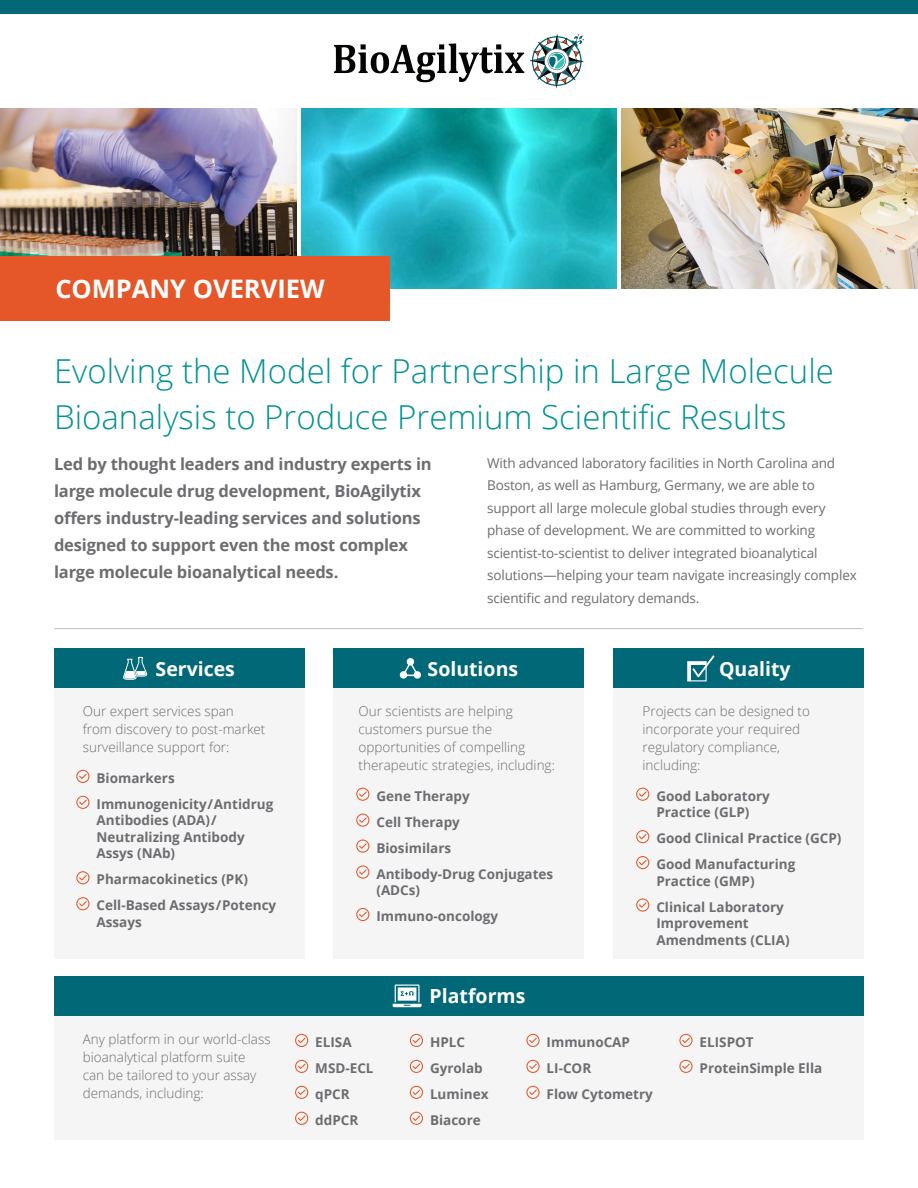
<style>
.page{position:relative;width:918px;height:1188px;background:#fff}
.page>*{position:absolute;margin:0;border:0;box-sizing:border-box;transform-origin:0 0}
.Section-Header_Numbe{font:300 33px/46.5px "Open Sans";color:#009390}
.Section-Header_Numbe-2{font:700 25.5px "Open Sans";color:#fff}
.Section-Header_Numbe-3{font:700 19.5px "Open Sans";color:#fff}
.Body{font:700 16.5px/27px "Open Sans";letter-spacing:-.01em;color:#6c6d70}
.Body-2{font:700 13.5px/16.5px "Open Sans";color:#6c6d70}
.Body-3{font:300 13.5px/18px "Open Sans";color:#6c6d70}
.Body-4{font:13.5px/22.5px "Open Sans";letter-spacing:-.01em;color:#6c6d70}
</style>
<div class="page">
<div style="left:54px;top:648px;width:250px;height:311px;background:#f5f5f6"></div>
<div style="left:54px;top:1016px;width:810px;height:123px;background:#f5f5f6"></div>
<div style="left:614px;top:648px;width:250px;height:311px;background:#f5f5f6"></div>
<div style="left:334px;top:648px;width:250px;height:311px;background:#f5f5f6"></div>
<div style="left:54px;top:648px;width:250px;height:40px;background:#006877"></div>
<div style="left:54px;top:976px;width:810px;height:40px;background:#006877"></div>
<div style="left:614px;top:648px;width:250px;height:40px;background:#006877"></div>
<div style="left:334px;top:648px;width:250px;height:40px;background:#006877"></div>
<img style="left:0;top:108px;width:297px;height:148px">
<img style="left:621px;top:108px;width:297px;height:180px">
<img style="left:301px;top:108px;width:316px;height:180px">
<div style="left:0;top:0;width:918px;height:14px;background:#006877"></div>
<svg style="left:76px;top:770px;width:14px;height:13px"></svg>
<svg style="left:76px;top:796px;width:14px;height:13px"></svg>
<svg style="left:76px;top:871px;width:14px;height:13px"></svg>
<svg style="left:76px;top:897px;width:14px;height:13px"></svg>
<svg style="left:295px;top:1034px;width:13px;height:13px"></svg>
<svg style="left:295px;top:1060px;width:13px;height:13px"></svg>
<svg style="left:295px;top:1086px;width:13px;height:13px"></svg>
<svg style="left:295px;top:1112px;width:13px;height:13px"></svg>
<svg style="left:636px;top:788px;width:13px;height:13px"></svg>
<svg style="left:636px;top:830px;width:13px;height:13px"></svg>
<svg style="left:636px;top:856px;width:13px;height:13px"></svg>
<svg style="left:636px;top:898px;width:13px;height:14px"></svg>
<svg style="left:356px;top:788px;width:13px;height:13px"></svg>
<svg style="left:356px;top:814px;width:13px;height:13px"></svg>
<svg style="left:356px;top:840px;width:13px;height:13px"></svg>
<svg style="left:356px;top:865px;width:13px;height:14px"></svg>
<svg style="left:356px;top:908px;width:13px;height:13px"></svg>
<hr style="left:54px;top:628px;width:809px;height:1px;background:#bcbdc0">
<div style="left:0;top:256px;width:390px;height:65px;background:#e55729"></div>
<svg style="left:334px;top:44px;width:190px;height:38px"></svg>
<svg style="left:530px;top:34px;width:54px;height:54px"></svg>
<svg style="left:123px;top:657px;width:25px;height:23px"></svg>
<svg style="left:688px;top:655px;width:27px;height:26px"></svg>
<svg style="left:410px;top:1034px;width:13px;height:13px"></svg>
<svg style="left:410px;top:1060px;width:13px;height:13px"></svg>
<svg style="left:410px;top:1086px;width:13px;height:13px"></svg>
<svg style="left:410px;top:1112px;width:13px;height:13px"></svg>
<svg style="left:526px;top:1034px;width:14px;height:13px"></svg>
<svg style="left:526px;top:1060px;width:14px;height:13px"></svg>
<svg style="left:526px;top:1086px;width:14px;height:13px"></svg>
<svg style="left:679px;top:1034px;width:14px;height:13px"></svg>
<svg style="left:679px;top:1060px;width:14px;height:13px"></svg>
<svg style="left:393px;top:985px;width:29px;height:22px"></svg>
<div style="left:407px;top:658px;width:7px;height:7px;background:#fff;border-radius:50%"></div>
<svg style="left:414px;top:671px;width:7px;height:8px"></svg>
<svg style="left:400px;top:661px;width:20px;height:16px"></svg>
<p class="Section-Header_Numbe-2" style="left:55px;top:271px;width:271px">COMPANY OVERVIEW</p>
<p class="Section-Header_Numbe" style="left:54px;top:347px;width:782px">Evolving the Model for Partnership in Large Molecule<br>Bioanalysis to Produce Premium Scientific Results</p>
<p class="Body" style="left:54px;top:450px;width:379px">Led by thought leaders and industry experts in large molecule drug development, BioAgilytix offers industry-leading services and solutions designed to support even the most complex large molecule bioanalytical needs.</p>
<p class="Body-4" style="left:487px;top:451px;width:371px">With advanced laboratory facilities in North Carolina and Boston, as well as Hamburg, Germany, we are able to support all large molecule global studies through every phase of development. We are committed to working scientist-to-scientist to deliver integrated bioanalytical solutions—helping your team navigate increasingly complex scientific and regulatory demands.</p>
<p class="Section-Header_Numbe-3" style="left:428px;top:655px;width:92px">Solutions</p>
<p class="Section-Header_Numbe-3" style="left:156px;top:655px;width:81px">Services</p>
<p class="Section-Header_Numbe-3" style="left:719px;top:655px;width:73px">Quality</p>
<p class="Body-3" style="left:83px;top:702px;width:184px">Our expert services span from discovery to post-market surveillance support for:</p>
<p class="Body-2" style="left:97px;top:770px;width:80px">Biomarkers</p>
<p class="Body-2" style="left:97px;top:795px;width:178px">Immunogenicity/Antidrug<br>Antibodies (ADA)/<br>Neutralizing Antibody<br>Assys (NAb)</p>
<p class="Body-2" style="left:97px;top:871px;width:153px">Pharmacokinetics (PK)</p>
<p class="Body-2" style="left:97px;top:897px;width:181px">Cell-Based Assays/Potency<br>Assays</p>
<p class="Body-3" style="left:83px;top:1030px;width:189px">Any platform in our world-class bioanalytical platform suite<br>can be tailored to your assay demands, including:</p>
<p class="Body-3" style="left:359px;top:702px;width:198px">Our scientists are helping customers pursue the opportunities of compelling therapeutic strategies, including:</p>
<p class="Body-2" style="left:376px;top:787px;width:95px">Gene Therapy</p>
<p class="Body-2" style="left:376px;top:813px;width:85px">Cell Therapy</p>
<p class="Body-2" style="left:376px;top:839px;width:76px">Biosimilars</p>
<p class="Body-2" style="left:376px;top:865px;width:178px">Antibody-Drug Conjugates (ADCs)</p>
<p class="Body-2" style="left:376px;top:908px;width:123px">Immuno-oncology</p>
<p class="Section-Header_Numbe-3" style="left:430px;top:982px;width:97px">Platforms</p>
<p class="Body-3" style="left:643px;top:702px;width:169px">Projects can be designed to incorporate your required regulatory compliance, including:</p>
<p class="Body-2" style="left:656px;top:787px;width:115px">Good Laboratory<br>Practice (GLP)</p>
<p class="Body-2" style="left:656px;top:830px;width:187px">Good Clinical Practice (GCP)</p>
<p class="Body-2" style="left:656px;top:856px;width:140px">Good Manufacturing<br>Practice (GMP)</p>
<p class="Body-2" style="left:656px;top:898px;width:135px">Clinical Laboratory<br>Improvement<br>Amendments (CLIA)</p>
<p class="Body-2" style="left:315px;top:1034px;width:38px">ELISA</p>
<p class="Body-2" style="left:315px;top:1059px;width:60px">MSD-ECL</p>
<p class="Body-2" style="left:315px;top:1085px;width:36px">qPCR</p>
<p class="Body-2" style="left:315px;top:1111px;width:45px">ddPCR</p>
<p class="Body-2" style="left:430px;top:1034px;width:37px">HPLC</p>
<p class="Body-2" style="left:430px;top:1059px;width:54px">Gyrolab</p>
<p class="Body-2" style="left:430px;top:1085px;width:60px">Luminex</p>
<p class="Body-2" style="left:430px;top:1111px;width:52px">Biacore</p>
<p class="Body-2" style="left:547px;top:1034px;width:85px">ImmunoCAP</p>
<p class="Body-2" style="left:547px;top:1059px;width:46px">LI-COR</p>
<p class="Body-2" style="left:547px;top:1085px;width:108px">Flow Cytometry</p>
<p class="Body-2" style="left:700px;top:1034px;width:56px">ELISPOT</p>
<p class="Body-2" style="left:700px;top:1059px;width:124px">ProteinSimple Ella</p>
</div>
